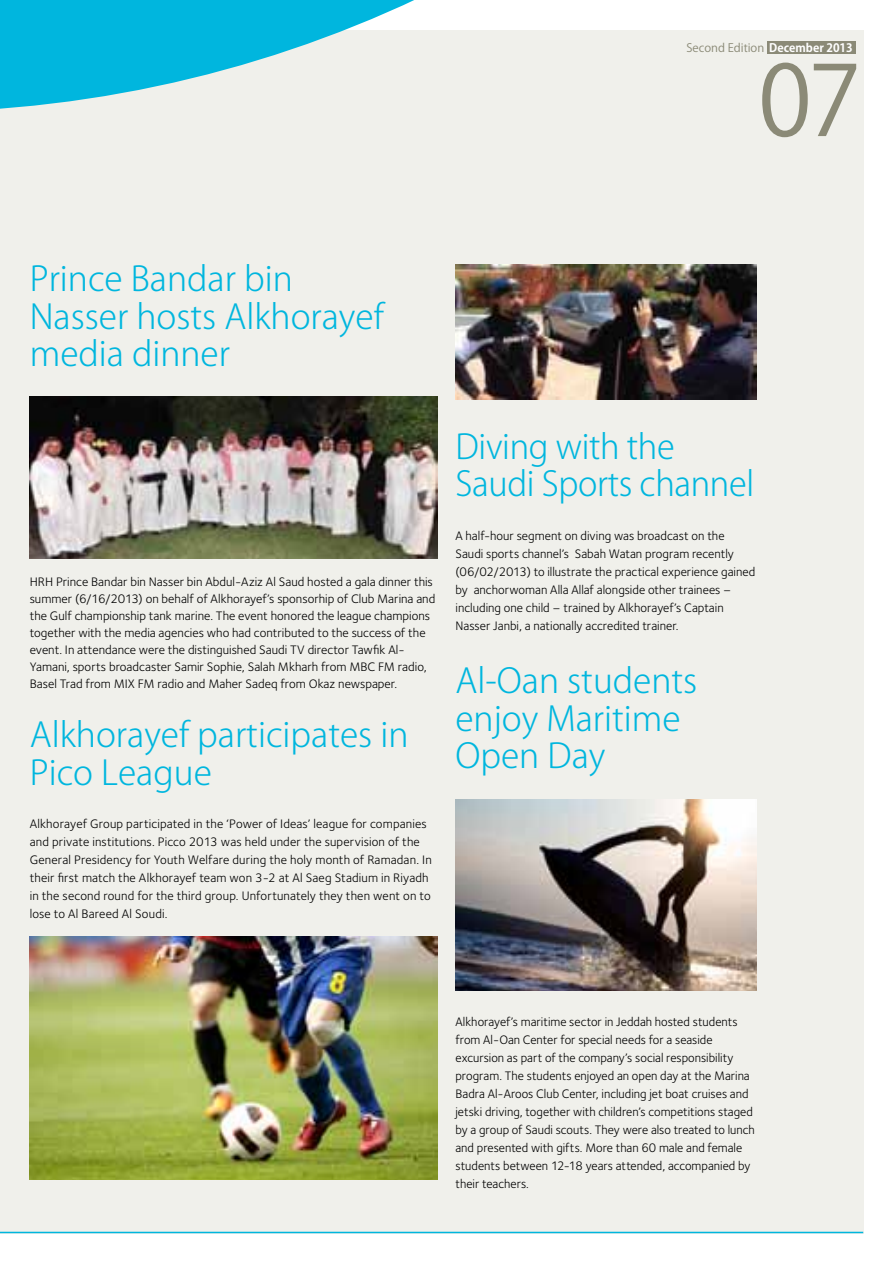
<style>
.page{position:relative;width:893px;height:1263px;background:#fff}
.page>*{position:absolute;margin:0;border:0;box-sizing:border-box;transform-origin:0 0}
.t1{font:96.6px "Koz Go Pr 6 N";color:#8b8a77}
.t2{font:300 33.75px/37.5px "Koz Go Pr 6 N";color:#00b6de}
.t3{font:12.75px/18px "Foundry Sterling";color:#000}
.t4{font:11.55px "Koz Go Pr 6 N";color:#8b8a77}
.s1{font-weight:700;color:#fff}
</style>
<div class="page">
<div style="left:0;top:30px;width:863px;height:1203px;background:#f0f0eb"></div>
<svg style="left:0;top:0;width:414px;height:109px;fill:#00b6de"></svg>
<hr style="left:0;top:1232px;width:863px;height:1px;background:#00b6de">
<img style="left:30px;top:396px;width:407px;height:162px">
<img style="left:455px;top:265px;width:302px;height:134px">
<img style="left:455px;top:799px;width:302px;height:191px">
<img style="left:30px;top:936px;width:407px;height:243px">
<div style="left:767px;top:41px;width:88px;height:12px;background:#8b8a77"></div>
<p class="t4" style="left:686px;top:41px;width:168px">Second Edition <span class="s1">December 2013</span></p>
<h1 class="t1" style="left:758px;top:46px;width:104px">07</h1>
<h2 class="t2" style="left:30px;top:261px;width:356px">Prince Bandar bin<br>Nasser hosts Alkhorayef media dinner</h2>
<p class="t3" style="left:30px;top:573px;width:407px;line-height:17px">HRH Prince Bandar bin Nasser bin Abdul-Aziz Al Saud hosted a gala dinner this summer (6/16/2013) on behalf of Alkhorayef’s sponsorhip of Club Marina and the Gulf championship tank marine. The event honored the league champions together with the media agencies who had contributed to the success of the event. In attendance were the distinguished Saudi TV director Tawfik Al-Yamani, sports broadcaster Samir Sophie, Salah Mkharh from MBC FM radio, Basel Trad from MIX FM radio and Maher Sadeq from Okaz newspaper.</p>
<h2 class="t2" style="left:30px;top:717px;width:380px">Alkhorayef participates in<br>Pico League</h2>
<p class="t3" style="left:30px;top:815px;width:403px">Alkhorayef Group participated in the ‘Power of Ideas’ league for companies and private institutions. Picco 2013 was held under the supervision of the General Presidency for Youth Welfare during the holy month of Ramadan. In their first match the Alkhorayef team won 3-2 at Al Saeg Stadium in Riyadh in the second round for the third group. Unfortunately they then went on to lose to Al Bareed Al Soudi.</p>
<h2 class="t2" style="left:455px;top:429px;width:300px">Diving with the<br>Saudi Sports channel</h2>
<p class="t3" style="left:455px;top:527px;width:301px">A half-hour segment on diving was broadcast on the Saudi sports channel’s Sabah Watan program recently (06/02/2013) to illustrate the practical experience gained by anchorwoman Alla Allaf alongside other trainees – including one child – trained by Alkhorayef’s Captain Nasser Janbi, a nationally accredited trainer.</p>
<h2 class="t2" style="left:455px;top:663px;width:243px">Al-Oan students enjoy Maritime<br>Open Day</h2>
<p class="t3" style="left:455px;top:1013px;width:301px">Alkhorayef’s maritime sector in Jeddah hosted students from Al-Oan Center for special needs for a seaside excursion as part of the company’s social responsibility program. The students enjoyed an open day at the Marina Badra Al-Aroos Club Center, including jet boat cruises and jetski driving, together with children’s competitions staged by a group of Saudi scouts. They were also treated to lunch and presented with gifts. More than 60 male and female students between 12-18 years attended, accompanied by their teachers.</p>
</div>
